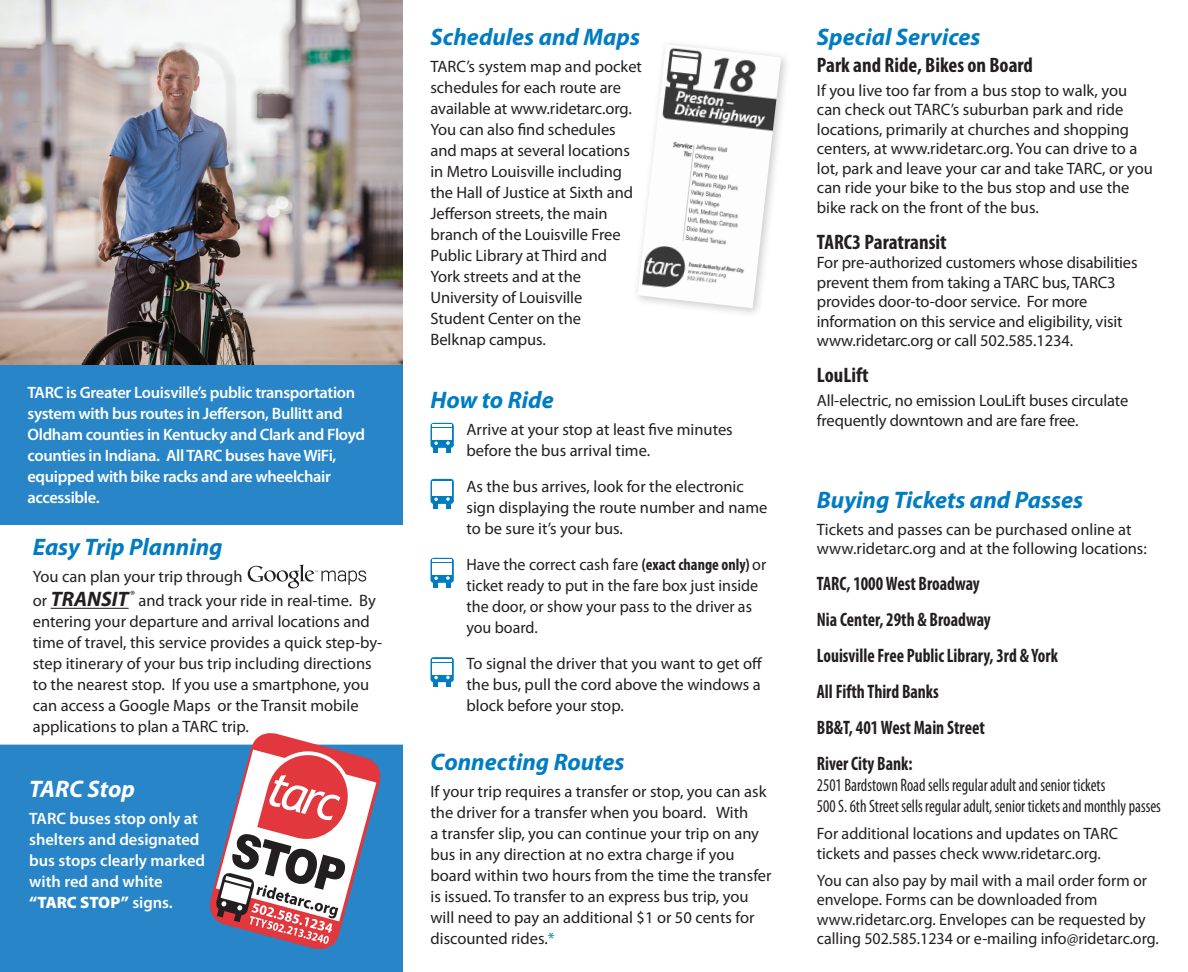
<style>
.page{position:relative;width:1188px;height:972px;background:#fff}
.page>*{position:absolute;margin:0;border:0;box-sizing:border-box;transform-origin:0 0}
.t1{font:italic 700 24px "Myriad Pro";color:#007cc2}
.t2{font:italic 700 24px "Myriad Pro";color:#fff}
.t3{font:700 condensed 21px "Myriad Pro";color:#231f20}
.t4{font:italic 700 21px "Myriad Pro";color:#231f20}
.t5{font:700 condensed 19.5px/36px "Myriad Pro";color:#231f20;scale:.9 1}
.t6{font:condensed 18px/21px "Myriad Pro";color:#231f20;scale:.9 1}
.t7{font:16.5px/21px "Myriad Pro";color:#231f20}
.t8{font:600 16.5px/21px "Myriad Pro";letter-spacing:-.02em;color:#fff}
.t9{font:600 16.5px/21px "Myriad Pro";color:#fff}
.s1{font-weight:400;font-style:normal;font-size:16.5px}
.s2{font-weight:900}
.s3{font-weight:700;font-stretch:condensed}
.s4{color:#007cc2}
</style>
<div class="page">
<img style="left:637px;top:44px;width:144px;height:264px">
<svg style="left:431px;top:423px;width:23px;height:25px"></svg>
<div style="left:433px;top:429px;width:19px;height:11px;background:#fff"></div>
<svg style="left:433px;top:441px;width:5px;height:11px"></svg>
<svg style="left:446px;top:441px;width:4px;height:11px"></svg>
<svg style="left:433px;top:425px;width:19px;height:2px"></svg>
<svg style="left:431px;top:479px;width:23px;height:25px"></svg>
<div style="left:433px;top:485px;width:19px;height:11px;background:#fff"></div>
<svg style="left:433px;top:498px;width:5px;height:10px"></svg>
<svg style="left:446px;top:497px;width:4px;height:11px"></svg>
<svg style="left:433px;top:481px;width:19px;height:2px"></svg>
<svg style="left:431px;top:558px;width:23px;height:25px"></svg>
<div style="left:433px;top:564px;width:19px;height:11px;background:#fff"></div>
<svg style="left:433px;top:576px;width:5px;height:11px"></svg>
<svg style="left:446px;top:576px;width:4px;height:11px"></svg>
<svg style="left:433px;top:560px;width:19px;height:2px"></svg>
<svg style="left:431px;top:657px;width:23px;height:25px"></svg>
<div style="left:433px;top:663px;width:19px;height:11px;background:#fff"></div>
<svg style="left:433px;top:676px;width:5px;height:11px"></svg>
<svg style="left:446px;top:676px;width:4px;height:11px"></svg>
<svg style="left:433px;top:659px;width:19px;height:3px"></svg>
<div style="left:0;top:0;width:402px;height:972px;background:#2885c7"></div>
<div style="left:0;top:525px;width:403px;height:220px;background:#fff"></div>
<hr style="left:51px;top:608px;width:78px;height:1px;background:#231f20">
<svg style="left:248px;top:565px;width:118px;height:23px;background:#d8d7d7"></svg>
<svg style="left:205px;top:733px;width:180px;height:216px"></svg>
<img style="left:0;top:0;width:402px;height:364px">
<p class="t8" style="left:27px;top:381px;width:339px">TARC is Greater Louisville’s public transportation system with bus routes in Jefferson, Bullitt and Oldham counties in Kentucky and Clark and Floyd counties in Indiana. All TARC buses have WiFi, equipped with bike racks and are wheelchair accessible.</p>
<h1 class="t1" style="left:33px;top:532px;width:191px">Easy Trip Planning</h1>
<p class="t7" style="left:33px;top:566px;width:211px">You can plan your trip through</p>
<p class="t4" style="left:33px;top:585px;width:104px"><span class="s1">or</span> TRANSIT<sup>®</sup></p>
<p class="t7" style="left:33px;top:590px;width:351px;text-indent:106px">and track your ride in real-time. By entering your departure and arrival locations and time of travel, this service provides a quick step-by&shy;step itinerary of your bus trip including directions to the nearest stop. If you use a smartphone, you can access a Google Maps or the Transit mobile applications to plan a TARC trip.</p>
<h1 class="t2" style="left:29px;top:773px;width:107px">TARC Stop</h1>
<p class="t9" style="left:29px;top:807px;width:178px">TARC buses stop only at shelters and designated bus stops clearly marked with red and white <span class="s2">“TARC STOP”</span> signs.</p>
<h1 class="t1" style="left:431px;top:21px;width:211px">Schedules and Maps</h1>
<p class="t7" style="left:431px;top:55px;width:213px">TARC’s system map and pocket schedules for each route are available at www.ridetarc.org.<br>You can also find schedules and maps at several locations in Metro Louisville including the Hall of Justice at Sixth and<br>Jefferson streets, the main branch of the Louisville Free<br>Public Library at Third and<br>York streets and at the<br>University of Louisville<br>Student Center on the<br>Belknap campus.</p>
<h1 class="t1" style="left:431px;top:384px;width:125px">How to Ride</h1>
<p class="t7" style="left:467px;top:419px;width:268px">Arrive at your stop at least five minutes before the bus arrival time.</p>
<p class="t7" style="left:467px;top:476px;width:302px">As the bus arrives, look for the electronic sign displaying the route number and name to be sure it’s your bus.</p>
<p class="t7" style="left:466px;top:554px;width:301px">Have the correct cash fare <span class="s3">(exact change only)</span> or ticket ready to put in the fare box just inside the door, or show your pass to the driver as you board.</p>
<p class="t7" style="left:467px;top:653px;width:298px;text-align:justify">To signal the driver that you want to get off the bus, pull the cord above the windows a block before your stop.</p>
<h1 class="t1" style="left:431px;top:746px;width:196px">Connecting Routes</h1>
<p class="t7" style="left:431px;top:781px;width:343px">If your trip requires a transfer or stop, you can ask the driver for a transfer when you board. With<br>a transfer slip, you can continue your trip on any bus in any direction at no extra charge if you board within two hours from the time the transfer is issued. To transfer to an express bus trip, you will need to pay an additional $1 or 50 cents for discounted rides.<span class="s4">*</span></p>
<h1 class="t1" style="left:817px;top:21px;width:165px">Special Services</h1>
<p class="t3" style="left:817px;top:52px;width:218px">Park and Ride, Bikes on Board</p>
<p class="t7" style="left:817px;top:80px;width:337px;line-height:19.5px">If you live too far from a bus stop to walk, you can check out TARC’s suburban park and ride locations, primarily at churches and shopping centers, at www.ridetarc.org. You can drive to a lot, park and leave your car and take TARC, or you can ride your bike to the bus stop and use the bike rack on the front of the bus.</p>
<p class="t3" style="left:817px;top:229px;width:131px">TARC3 Paratransit</p>
<p class="t7" style="left:817px;top:253px;width:322px;line-height:19.5px">For pre-authorized customers whose disabilities prevent them from taking a TARC bus, TARC3 provides door-to-door service. For more information on this service and eligibility, visit www.ridetarc.org or call 502.585.1234.</p>
<p class="t3" style="left:817px;top:362px;width:53px">LouLift</p>
<p class="t7" style="left:817px;top:391px;width:313px;line-height:19.5px">All-electric, no emission LouLift buses circulate frequently downtown and are fare free.</p>
<h1 class="t1" style="left:817px;top:484px;width:268px">Buying Tickets and Passes</h1>
<p class="t7" style="left:817px;top:519px;width:331px;line-height:19.5px">Tickets and passes can be purchased online at www.ridetarc.org and at the following locations:</p>
<p class="t5" style="left:817px;top:565px;width:269px">TARC, 1000 West Broadway<br>Nia Center, 29th &amp; Broadway<br>Louisville Free Public Library, 3rd &amp; York<br>All Fifth Third Banks<br>BB&amp;T, 401 West Main Street<br>River City Bank:</p>
<p class="t6" style="left:817px;top:775px;width:384px">2501 Bardstown Road sells regular adult and senior tickets<br>500 S. 6th Street sells regular adult, senior tickets and monthly passes</p>
<p class="t7" style="left:817px;top:824px;width:303px;line-height:19.5px">For additional locations and updates on TARC tickets and passes check www.ridetarc.org.</p>
<p class="t7" style="left:817px;top:870px;width:343px;line-height:19.5px">You can also pay by mail with a mail order form or envelope. Forms can be downloaded from www.ridetarc.org. Envelopes can be requested by calling 502.585.1234 or e-mailing info@ridetarc.org.</p>
</div>
